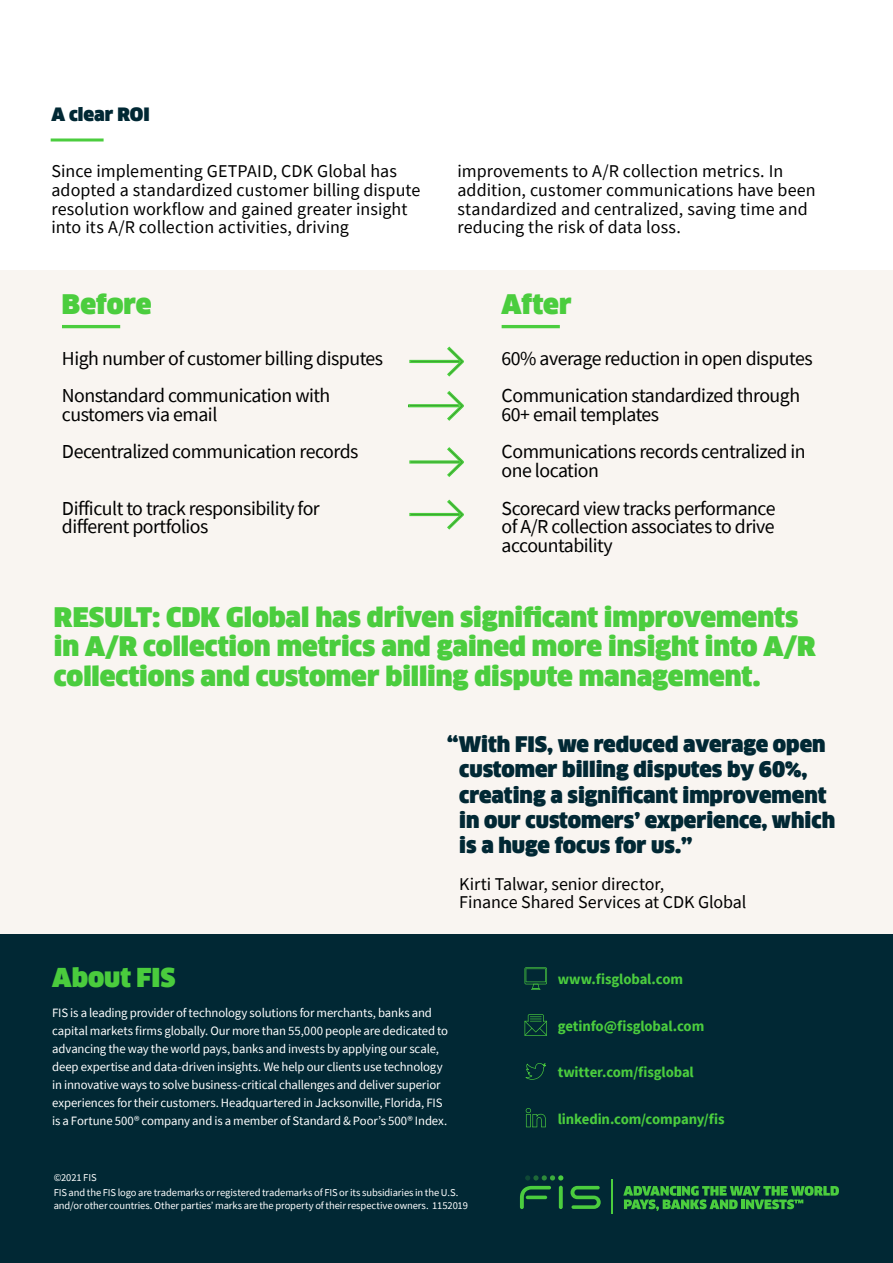
<style>
.page{position:relative;width:893px;height:1263px;background:#fff}
.page>*{position:absolute;margin:0;border:0;box-sizing:border-box;transform-origin:0 0}
.t1{font:900 26.4px/29.7px "Clan Offc Pro";letter-spacing:-.005em;color:#4bcd3e}
.t2{font:900 25.5px "Clan Offc Pro";color:#4acc3d}
.t3{font:900 21px/25.2px "Clan Offc Pro";color:#012834}
.t4{font:19.8px/37.5px "Source Sans Pro";letter-spacing:-.025em;color:#000}
.t5{font:18px/18.8px "Source Sans Pro";letter-spacing:.005em;color:#000}
.t6{font:900 18px "Clan Offc Pro";color:#012834}
.t7{font:700 14.7px "Source Sans Pro";letter-spacing:-.01em;color:#4bcd3e}
.t8{font:12.75px/18px "Source Sans Pro";letter-spacing:-.01em;color:#fff}
.t9{font:10.5px/14px "Source Sans Pro";letter-spacing:-.01em;color:#fff}
</style>
<div class="page">
<div style="left:0;top:271px;width:893px;height:702px;background:#f9f5f1"></div>
<div style="left:409px;top:360px;width:52px;height:3px;border:2px solid #4bcd3e"></div>
<svg style="left:446px;top:346px;width:18px;height:31px"></svg>
<div style="left:408px;top:404px;width:52px;height:3px;border:2px solid #4bcd3e"></div>
<svg style="left:446px;top:391px;width:18px;height:30px"></svg>
<div style="left:409px;top:460px;width:52px;height:4px;border:2px solid #4bcd3e"></div>
<svg style="left:446px;top:447px;width:18px;height:30px"></svg>
<div style="left:409px;top:513px;width:52px;height:3px;border:2px solid #4bcd3e"></div>
<svg style="left:446px;top:499px;width:18px;height:31px"></svg>
<hr style="left:62px;top:325px;width:58px;height:3px;background:#4bcd3e">
<hr style="left:502px;top:325px;width:58px;height:3px;background:#4bcd3e">
<div style="left:0;top:934px;width:893px;height:329px;background:#012834"></div>
<svg style="left:525px;top:967px;width:22px;height:23px"></svg>
<svg style="left:525px;top:1063px;width:21px;height:17px"></svg>
<svg style="left:526px;top:1108px;width:20px;height:19px"></svg>
<svg style="left:524px;top:1014px;width:23px;height:22px"></svg>
<svg style="left:570px;top:1186px;width:31px;height:23px"></svg>
<svg style="left:525px;top:1175px;width:38px;height:5px"></svg>
<svg style="left:520px;top:1186px;width:31px;height:23px"></svg>
<svg style="left:526px;top:1195px;width:21px;height:4px"></svg>
<svg style="left:559px;top:1186px;width:4px;height:23px"></svg>
<hr style="left:612px;top:1179px;width:1px;height:34px;background:#4bcd3e">
<svg style="left:623px;top:1186px;width:216px;height:25px"></svg>
<hr style="left:51px;top:138px;width:53px;height:3px;background:#4bcd3e">
<h3 class="t6" style="left:51px;top:104px;width:100px">A clear ROI</h3>
<h3 class="t5" style="left:51px;top:162px;width:371px">Since implementing GETPAID, CDK Global has adopted a standardized customer billing dispute resolution workflow and gained greater insight into its A/R collection activities, driving</h3>
<h3 class="t5" style="left:457px;top:162px;width:360px">improvements to A/R collection metrics. In addition, customer communications have been standardized and centralized, saving time and reducing the risk of data loss.</h3>
<h1 class="t1" style="left:62px;top:289px;width:91px">Before</h1>
<h3 class="t4" style="left:62px;top:339px;width:323px">High number of customer billing disputes<br>Nonstandard communication with</h3>
<h3 class="t4" style="left:62px;top:395px;width:298px">customers via email<br>Decentralized communication records</h3>
<h3 class="t4" style="left:62px;top:498px;width:259px;line-height:18.8px">Difficult to track responsibility for different portfolios</h3>
<h1 class="t1" style="left:502px;top:289px;width:71px">After</h1>
<h3 class="t4" style="left:502px;top:339px;width:313px">60% average reduction in open disputes<br>Communication standardized through</h3>
<h3 class="t4" style="left:502px;top:395px;width:306px">60+ email templates<br>Communications records centralized in</h3>
<h3 class="t4" style="left:502px;top:452px;width:275px">one location<br>Scorecard view tracks performance</h3>
<h3 class="t4" style="left:502px;top:517px;width:274px;line-height:18.8px">of A/R collection associates to drive accountability</h3>
<h1 class="t1" style="left:54px;top:602px;width:763px">RESULT: CDK Global has driven significant improvements in A/R collection metrics and gained more insight into A/R collections and customer billing dispute management.</h1>
<h3 class="t3" style="left:459px;top:732px;width:377px;text-indent:-12px">“With FIS, we reduced average open customer billing disputes by 60%, creating a significant improvement in our customers’ experience, which is a huge focus for us.”</h3>
<h3 class="t5" style="left:459px;top:874px;width:289px">Kirti Talwar, senior director,<br>Finance Shared Services at CDK Global</h3>
<h2 class="t2" style="left:52px;top:962px;width:125px">About FIS</h2>
<p class="t8" style="left:52px;top:1003px;width:398px">FIS is a leading provider of technology solutions for merchants, banks and capital markets firms globally. Our more than 55,000 people are dedicated to advancing the way the world pays, banks and invests by applying our scale, deep expertise and data-driven insights. We help our clients use technology in innovative ways to solve business-critical challenges and deliver superior experiences for their customers. Headquartered in Jacksonville, Florida, FIS is a Fortune 500® company and is a member of Standard &amp; Poor’s 500® Index.</p>
<p class="t9" style="left:54px;top:1171px;width:416px">©2021 FIS<br>FIS and the FIS logo are trademarks or registered trademarks of FIS or its subsidiaries in the U.S. and/or other countries. Other parties’ marks are the property of their respective owners. 1152019</p>
<p class="t7" style="left:558px;top:969px;width:127px">www.fisglobal.com</p>
<p class="t7" style="left:558px;top:1016px;width:148px">getinfo@fisglobal.com</p>
<p class="t7" style="left:558px;top:1062px;width:138px">twitter.com/fisglobal</p>
<p class="t7" style="left:558px;top:1109px;width:168px">linkedin.com/company/fis</p>
</div>
